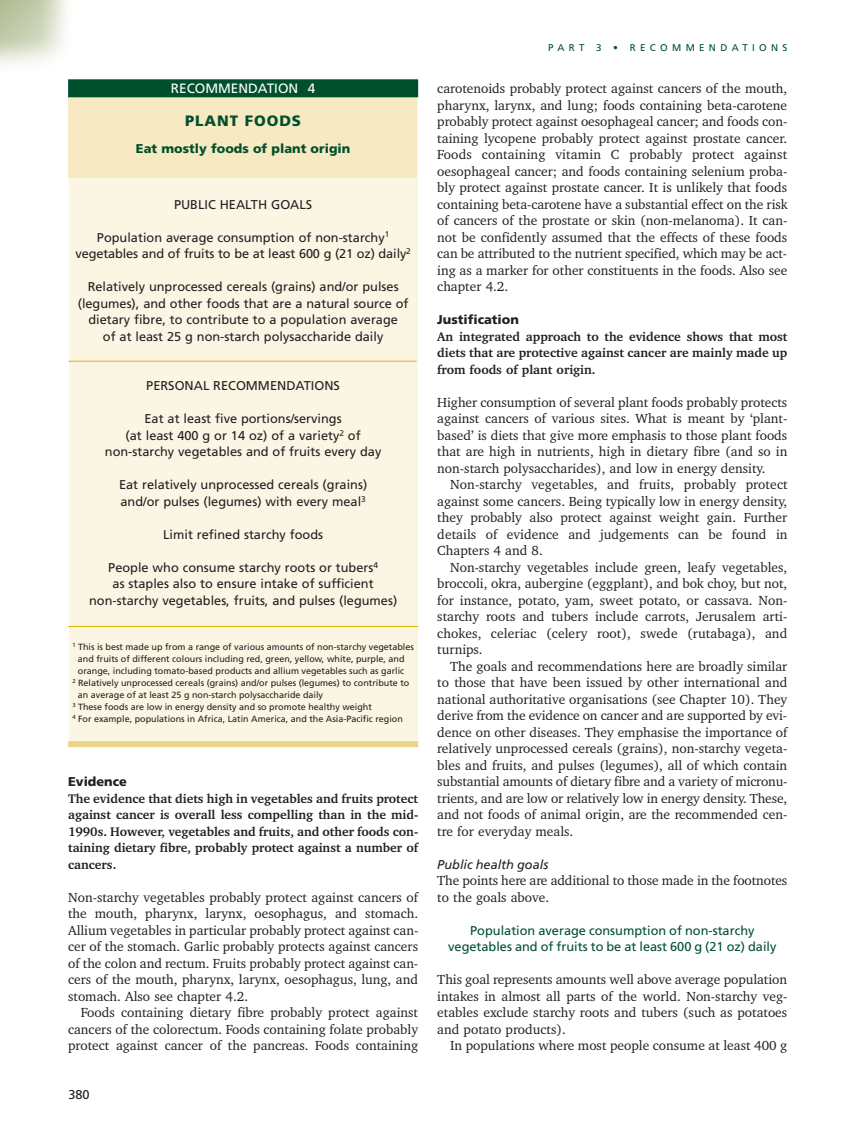
<style>
.page{position:relative;width:864px;height:1140px;background:#fff}
.page>*{position:absolute;margin:0;border:0;box-sizing:border-box;transform-origin:0 0}
.t1{font:900 15px "Frutiger";letter-spacing:.06em;color:#00502e}
.t2{font:13.5px/16.5px "Charter IT Cby BT";color:#231f20;text-align:justify}
.t3{font:13.5px "Frutiger";color:#fff}
.t4{font:12.75px/16.5px "Frutiger";color:#231f20;text-align:center}
.t5{font:700 12.75px/16.5px "Charter IT Cby BT";color:#231f20;text-align:justify}
.t6{font:12.75px/16.5px "Frutiger";color:#00502e;text-align:center}
.t7{font:900 12.75px "Frutiger";color:#00502e}
.t8{font:900 12.75px "Frutiger";color:#231f20}
.t9{font:italic 12.75px "Frutiger";color:#231f20}
.t10{font:9.75px "Frutiger";letter-spacing:.445em;color:#00502e}
.t11{font:9px "Frutiger";color:#231f20}
</style>
<div class="page">
<div style="left:69px;top:98px;width:348px;height:644px;background:#fbf5e4"></div>
<div style="left:68px;top:94px;width:349px;height:84px;background:#f7e9c1"></div>
<hr style="left:68px;top:626px;width:350px;height:1px;background:#deb308">
<hr style="left:69px;top:361px;width:347px;height:1px;background:#deb308">
<div style="left:68px;top:79px;width:350px;height:18px;background:#00502e"></div>
<div style="left:68px;top:741px;width:350px;height:6px;background:#eed48a"></div>
<p class="t3" style="left:171px;top:83px;width:146px">RECOMMENDATION 4</p>
<p class="t1" style="left:185px;top:115px;width:117px">PLANT FOODS</p>
<p class="t7" style="left:136px;top:143px;width:216px">Eat mostly foods of plant origin</p>
<p class="t4" style="left:174px;top:197px;width:140px">PUBLIC HEALTH GOALS</p>
<p class="t4" style="left:75px;top:230px;width:336px">Population average consumption of non-starchy<sup>1 </sup>vegetables and of fruits to be at least 600 g (21 oz) daily<sup>2</sup></p>
<p class="t4" style="left:78px;top:279px;width:332px">Relatively unprocessed cereals (grains) and/or pulses (legumes), and other foods that are a natural source of dietary fibre, to contribute to a population average<br>of at least 25 g non-starch polysaccharide daily</p>
<p class="t4" style="left:146px;top:378px;width:195px">PERSONAL RECOMMENDATIONS</p>
<p class="t4" style="left:105px;top:411px;width:278px">Eat at least five portions/servings<br>(at least 400 g or 14 oz) of a variety<sup>2</sup> of non-starchy vegetables and of fruits every day</p>
<p class="t4" style="left:119px;top:477px;width:250px;text-align:left">Eat relatively unprocessed cereals (grains) and/or pulses (legumes) with every meal<sup>3</sup></p>
<p class="t4" style="left:163px;top:527px;width:161px">Limit refined starchy foods</p>
<p class="t4" style="left:89px;top:560px;width:309px">People who consume starchy roots or tubers<sup>4<br></sup>as staples also to ensure intake of sufficient non-starchy vegetables, fruits, and pulses (legumes)</p>
<p class="t11" style="left:72px;top:643px;width:343px"><sup>1</sup> This is best made up from a range of various amounts of non-starchy vegetables</p>
<p class="t11" style="left:78px;top:655px;width:328px">and fruits of different colours including red, green, yellow, white, purple, and</p>
<p class="t11" style="left:78px;top:667px;width:328px">orange, including tomato-based products and allium vegetables such as garlic</p>
<p class="t11" style="left:72px;top:679px;width:338px"><sup>2</sup> Relatively unprocessed cereals (grains) and/or pulses (legumes) to contribute to</p>
<p class="t11" style="left:78px;top:691px;width:247px">an average of at least 25 g non-starch polysaccharide daily</p>
<p class="t11" style="left:72px;top:703px;width:301px"><sup>3</sup> These foods are low in energy density and so promote healthy weight</p>
<p class="t11" style="left:72px;top:715px;width:332px"><sup>4</sup> For example, populations in Africa, Latin America, and the Asia-Pacific region</p>
<p class="t8" style="left:68px;top:776px;width:60px">Evidence</p>
<p class="t5" style="left:68px;top:791px;width:351px">The evidence that diets high in vegetables and fruits protect against cancer is overall less compelling than in the mid-1990s. However, vegetables and fruits, and other foods con&shy;taining dietary fibre, probably protect against a number of cancers.</p>
<p class="t2" style="left:68px;top:890px;width:351px">Non-starchy vegetables probably protect against cancers of the mouth, pharynx, larynx, oesophagus, and stomach.<br>Allium vegetables in particular probably protect against can&shy;cer of the stomach. Garlic probably protects against cancers of the colon and rectum. Fruits probably protect against can&shy;cers of the mouth, pharynx, larynx, oesophagus, lung, and stomach. Also see chapter 4.2.</p>
<p class="t2" style="left:68px;top:1005px;width:351px;text-indent:13px">Foods containing dietary fibre probably protect against cancers of the colorectum. Foods containing folate probably protect against cancer of the pancreas. Foods containing</p>
<p class="t4" style="left:68px;top:1087px;width:23px">380</p>
<p class="t10" style="left:548px;top:44px;width:241px">PART 3 • RECOMMENDATIONS</p>
<p class="t2" style="left:437px;top:81px;width:352px">carotenoids probably protect against cancers of the mouth, pharynx, larynx, and lung; foods containing beta-carotene probably protect against oesophageal cancer; and foods con&shy;taining lycopene probably protect against prostate cancer.<br>Foods containing vitamin C probably protect against oesophageal cancer; and foods containing selenium proba&shy;bly protect against prostate cancer. It is unlikely that foods containing beta-carotene have a substantial effect on the risk of cancers of the prostate or skin (non-melanoma). It can&shy;not be confidently assumed that the effects of these foods can be attributed to the nutrient specified, which may be act&shy;ing as a marker for other constituents in the foods. Also see chapter 4.2.</p>
<p class="t8" style="left:437px;top:314px;width:83px">Justification</p>
<p class="t5" style="left:437px;top:329px;width:351px">An integrated approach to the evidence shows that most diets that are protective against cancer are mainly made up from foods of plant origin.</p>
<p class="t2" style="left:437px;top:395px;width:351px">Higher consumption of several plant foods probably protects against cancers of various sites. What is meant by ‘plant&shy;based’ is diets that give more emphasis to those plant foods that are high in nutrients, high in dietary fibre (and so in non-starch polysaccharides), and low in energy density.</p>
<p class="t2" style="left:437px;top:477px;width:351px;text-indent:13px">Non-starchy vegetables, and fruits, probably protect against some cancers. Being typically low in energy density, they probably also protect against weight gain. Further details of evidence and judgements can be found in Chapters 4 and 8.</p>
<p class="t2" style="left:437px;top:560px;width:351px;text-indent:13px">Non-starchy vegetables include green, leafy vegetables, broccoli, okra, aubergine (eggplant), and bok choy, but not, for instance, potato, yam, sweet potato, or cassava. Non&shy;starchy roots and tubers include carrots, Jerusalem arti&shy;chokes, celeriac (celery root), swede (rutabaga), and turnips.</p>
<p class="t2" style="left:437px;top:659px;width:351px;text-indent:13px">The goals and recommendations here are broadly similar to those that have been issued by other international and national authoritative organisations (see Chapter 10). They derive from the evidence on cancer and are supported by evi&shy;dence on other diseases. They emphasise the importance of relatively unprocessed cereals (grains), non-starchy vegeta&shy;bles and fruits, and pulses (legumes), all of which contain substantial amounts of dietary fibre and a variety of micronu&shy;trients, and are low or relatively low in energy density. These, and not foods of animal origin, are the recommended cen&shy;tre for everyday meals.</p>
<p class="t9" style="left:437px;top:859px;width:112px">Public health goals</p>
<p class="t2" style="left:437px;top:873px;width:351px">The points here are additional to those made in the footnotes to the goals above.</p>
<p class="t6" style="left:448px;top:923px;width:330px">Population average consumption of non-starchy vegetables and of fruits to be at least 600 g (21 oz) daily</p>
<p class="t2" style="left:437px;top:972px;width:351px">This goal represents amounts well above average population intakes in almost all parts of the world. Non-starchy veg&shy;etables exclude starchy roots and tubers (such as potatoes and potato products).</p>
<p class="t2" style="left:450px;top:1038px;width:338px">In populations where most people consume at least 400 g</p>
</div>
